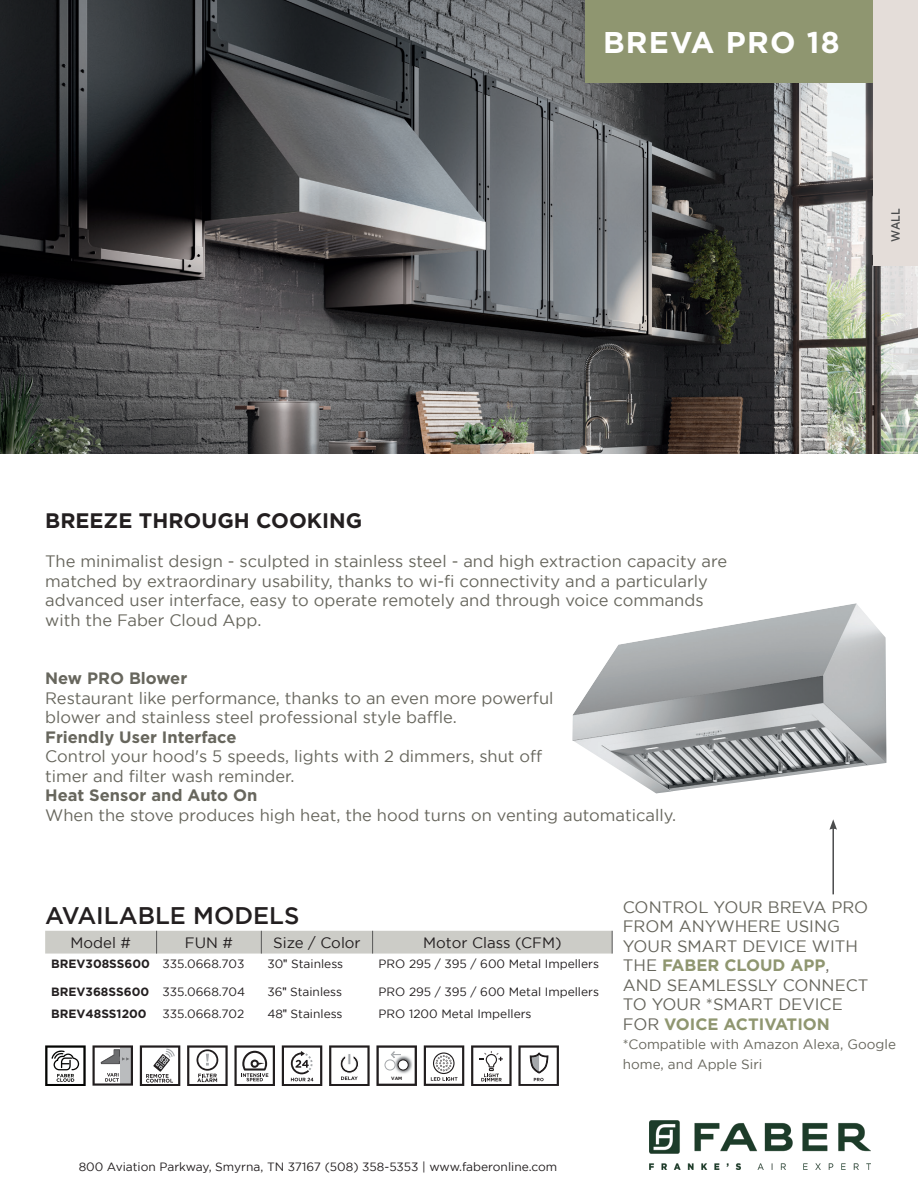
<style>
.page{position:relative;width:918px;height:1188px;background:#fff}
.page>*{position:absolute;margin:0;border:0;box-sizing:border-box;transform-origin:0 0}
.t1{font:700 30px "Gotham";letter-spacing:.04em;color:#fff}
.t2{font:500 24px "Gotham";color:#231f20}
.t3{font:700 21px "Gotham";color:#231f20}
.t4{font:16.5px/19.5px "Gotham";color:#67665d}
.t5{font:700 16.5px "Gotham";color:#67665d}
.t6{font:700 16.5px "Gotham";color:#8f9670}
.t7{font:15px "Gotham";color:#231f20}
.t8{font:13.5px/19.5px "Gotham";color:#67665d}
.t9{font:12px "Gotham";color:#231f20}
.t10{font:700 12px "Gotham";color:#231f20}
.t11{font:500 12px "Gotham";color:#4b4c4d;scale:.9 1}
.t12{font:700 4.65px "Gotham";color:#211d1e}
.s1{font-family:"Arial"}
.s2{font-weight:400;color:#67665d}
</style>
<div class="page">
<img style="left:0;top:0;width:918px;height:454px">
<img style="left:572px;top:603px;width:315px;height:190px">
<img style="left:650px;top:1121px;width:220px;height:49px">
<div style="left:585px;top:0;width:289px;height:82px;background:#8f9670"></div>
<div style="left:874px;top:0;width:44px;height:266px;background:#e4ddd9"></div>
<div style="left:45px;top:931px;width:568px;height:23px;background:#ccccc7"></div>
<svg style="left:45px;top:1045px;width:41px;height:41px"></svg>
<svg style="left:93px;top:1045px;width:40px;height:41px"></svg>
<svg style="left:140px;top:1045px;width:40px;height:41px"></svg>
<svg style="left:187px;top:1045px;width:41px;height:41px"></svg>
<svg style="left:234px;top:1045px;width:41px;height:41px"></svg>
<svg style="left:282px;top:1045px;width:40px;height:41px"></svg>
<svg style="left:329px;top:1045px;width:41px;height:41px"></svg>
<svg style="left:376px;top:1045px;width:41px;height:41px"></svg>
<div style="left:398px;top:1060px;width:10px;height:10px;background:#fff;border-radius:50%"></div>
<div style="left:398px;top:1059px;width:11px;height:11px;border:1px solid #211d1e;border-radius:50%"></div>
<div style="left:385px;top:1060px;width:10px;height:10px;background:#fff;border-radius:50%"></div>
<div style="left:385px;top:1059px;width:11px;height:11px;border:1px solid #a5a8ab;border-radius:50%"></div>
<svg style="left:424px;top:1045px;width:40px;height:41px"></svg>
<svg style="left:471px;top:1045px;width:41px;height:41px"></svg>
<svg style="left:518px;top:1045px;width:41px;height:41px"></svg>
<hr style="left:832px;top:827px;width:2px;height:67px;background:#4b4c4d">
<svg style="left:829px;top:819px;width:8px;height:11px"></svg>
<p class="t1" style="left:603px;top:26px;width:238px">BREVA PRO 18</p>
<p class="t11" style="left:889px;top:242px;width:39px;rotate:-90deg">WALL</p>
<p class="t3" style="left:45px;top:509px;width:319px">BREEZE THROUGH COOKING</p>
<p class="t4" style="left:45px;top:552px;width:684px">The minimalist design - sculpted in stainless steel - and high extraction capacity are</p>
<p class="t4" style="left:45px;top:571px;width:664px">matched by extraordinary usability, thanks to wi-fi connectivity and a particularly</p>
<p class="t4" style="left:45px;top:591px;width:660px">advanced user interface, easy to operate remotely and through voice commands</p>
<p class="t4" style="left:45px;top:610px;width:218px">with the Faber Cloud App.</p>
<p class="t5" style="left:45px;top:669px;width:144px">New PRO Blower</p>
<p class="t4" style="left:45px;top:688px;width:510px">Restaurant like performance, thanks to an even more powerful blower and stainless steel professional style baffle.</p>
<p class="t5" style="left:45px;top:728px;width:193px">Friendly User Interface</p>
<p class="t4" style="left:45px;top:747px;width:499px">Control your hood's 5 speeds, lights with 2 dimmers, shut off timer and filter wash reminder.</p>
<p class="t5" style="left:45px;top:786px;width:214px">Heat Sensor and Auto On</p>
<p class="t4" style="left:45px;top:805px;width:632px">When the stove produces high heat, the hood turns on venting automatically.</p>
<p class="t2" style="left:45px;top:902px;width:256px">AVAILABLE MODELS</p>
<p class="t7" style="left:71px;top:934px;width:62px">Model #</p>
<p class="t7" style="left:185px;top:934px;width:50px">FUN #</p>
<p class="t7" style="left:273px;top:934px;width:89px">Size / Color</p>
<p class="t7" style="left:423px;top:934px;width:140px">Motor Class (CFM)</p>
<p class="t10" style="left:51px;top:957px;width:100px">BREV308SS600</p>
<p class="t9" style="left:163px;top:957px;width:83px">335.0668.703</p>
<p class="t9" style="left:267px;top:957px;width:77px">30<span class="s1">"</span> Stainless</p>
<p class="t9" style="left:379px;top:957px;width:222px">PRO 295 / 395 / 600 Metal Impellers</p>
<p class="t10" style="left:51px;top:984px;width:100px">BREV368SS600</p>
<p class="t9" style="left:163px;top:985px;width:84px">335.0668.704</p>
<p class="t9" style="left:267px;top:985px;width:76px">36<span class="s1">"</span> Stainless</p>
<p class="t9" style="left:379px;top:985px;width:222px">PRO 295 / 395 / 600 Metal Impellers</p>
<p class="t10" style="left:51px;top:1007px;width:97px">BREV48SS1200</p>
<p class="t9" style="left:163px;top:1007px;width:83px">335.0668.702</p>
<p class="t9" style="left:267px;top:1007px;width:77px">48<span class="s1">"</span> Stainless</p>
<p class="t9" style="left:379px;top:1007px;width:155px">PRO 1200 Metal Impellers</p>
<p class="t12" style="left:391px;top:1076px;width:12px">VAM</p>
<p class="t4" style="left:623px;top:897px;width:247px">CONTROL YOUR BREVA PRO</p>
<p class="t4" style="left:623px;top:916px;width:219px">FROM ANYWHERE USING</p>
<p class="t4" style="left:623px;top:936px;width:237px">YOUR SMART DEVICE WITH</p>
<p class="t6" style="left:623px;top:956px;width:208px"><span class="s2">THE</span> FABER CLOUD APP<span class="s2">,</span></p>
<p class="t4" style="left:623px;top:975px;width:247px">AND SEAMLESSLY CONNECT</p>
<p class="t4" style="left:623px;top:994px;width:221px">TO YOUR *SMART DEVICE</p>
<p class="t6" style="left:623px;top:1014px;width:209px"><span class="s2">FOR</span> VOICE ACTIVATION</p>
<p class="t8" style="left:623px;top:1034px;width:275px">*Compatible with Amazon Alexa, Google home, and Apple Siri</p>
<p class="t9" style="left:79px;top:1160px;width:480px">800 Aviation Parkway, Smyrna, TN 37167 (508) 358-5353 | www.faberonline.com</p>
</div>
